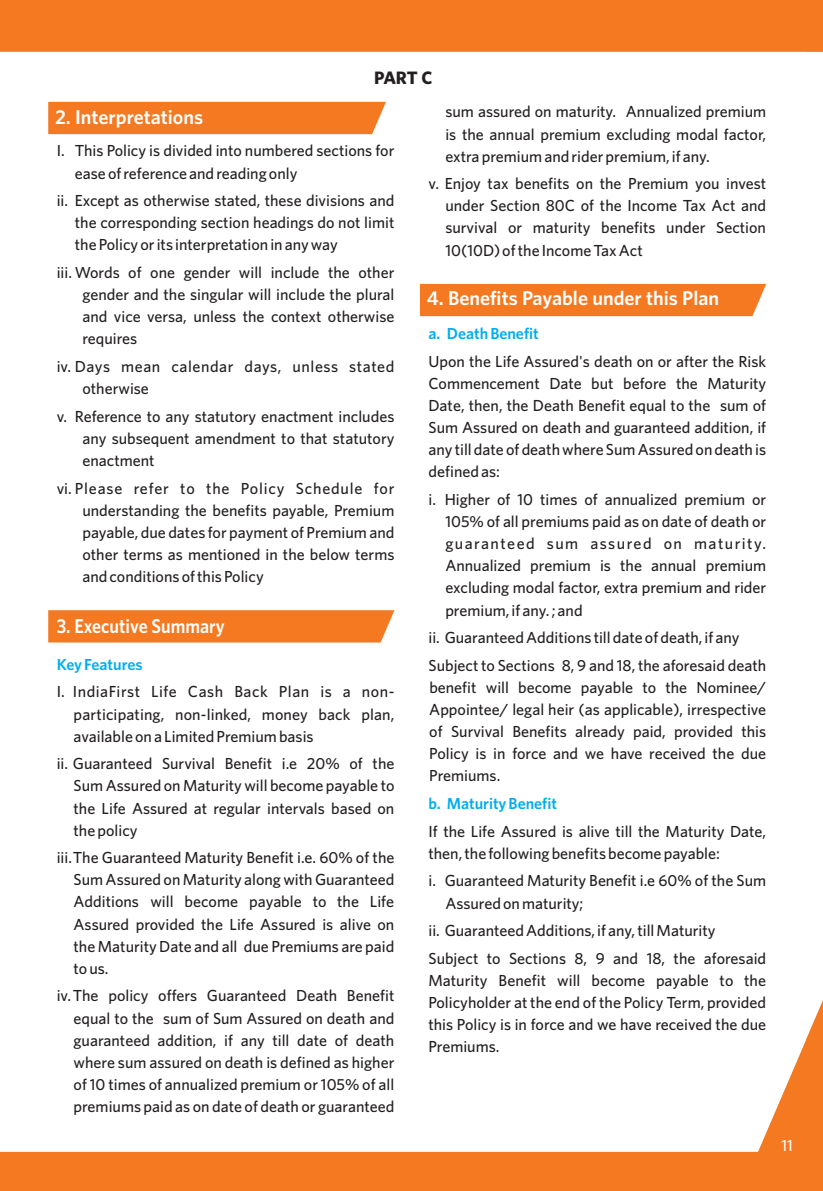
<style>
.page{position:relative;width:823px;height:1191px;background:#fff}
.page>*{position:absolute;margin:0;border:0;box-sizing:border-box;transform-origin:0 0}
.t1{font:600 20px "Whitney";color:#fff}
.t2{font:600 20px "Whitney";color:#fff;scale:.9 1}
.t3{font:700 18px "Whitney";color:#231f20}
.t4{font:500 16px/22px "Whitney";color:#231f20;text-align:justify}
.t5{font:500 16px/22px "Whitney";letter-spacing:.035em;color:#231f20}
.t6{font:600 16px "Whitney";color:#00aeef}
.t7{font:500 16px "Whitney";color:#fff}
</style>
<div class="page">
<div style="left:0;top:0;width:822px;height:1191px;background:#f47920"></div>
<div style="left:805px;top:52px;width:17px;height:990px;background:#fff"></div>
<div style="left:0;top:52px;width:805px;height:1099px;background:#fff"></div>
<svg style="left:48px;top:102px;width:338px;height:32px"></svg>
<svg style="left:48px;top:610px;width:346px;height:32px"></svg>
<svg style="left:420px;top:284px;width:345px;height:32px"></svg>
<p class="t3" style="left:374px;top:71px;width:60px">PART C</p>
<p class="t1" style="left:55px;top:110px;width:149px">2. Interpretations</p>
<p class="t4" style="left:75px;top:141px;width:321px;text-indent:-18px">I. This Policy is divided into numbered sections for ease of reference and reading only</p>
<p class="t4" style="left:75px;top:191px;width:321px;text-indent:-18px">ii. Except as otherwise stated, these divisions and the corresponding section headings do not limit the Policy or its interpretation in any way</p>
<p class="t4" style="left:82px;top:263px;width:313px;text-indent:-26px">iii. Words of one gender will include the other gender and the singular will include the plural and vice versa, unless the context otherwise requires</p>
<p class="t5" style="left:82px;top:357px;width:313px;text-indent:-26px">iv. Days mean calendar days, unless stated otherwise</p>
<p class="t4" style="left:82px;top:406px;width:313px;text-indent:-26px">v. Reference to any statutory enactment includes any subsequent amendment to that statutory enactment</p>
<p class="t4" style="left:82px;top:478px;width:313px;text-indent:-26px">vi. Please refer to the Policy Schedule for understanding the benefits payable, Premium payable, due dates for payment of Premium and other terms as mentioned in the below terms and conditions of this Policy</p>
<p class="t2" style="left:57px;top:618px;width:188px">3. Executive Summary</p>
<p class="t6" style="left:57px;top:658px;width:87px">Key Features</p>
<p class="t4" style="left:74px;top:682px;width:322px;text-indent:-17px">I. IndiaFirst Life Cash Back Plan is a non&shy;participating, non-linked, money back plan, available on a Limited Premium basis</p>
<p class="t4" style="left:74px;top:754px;width:322px;text-indent:-17px">ii. Guaranteed Survival Benefit i.e 20% of the Sum Assured on Maturity will become payable to the Life Assured at regular intervals based on the policy</p>
<p class="t4" style="left:73px;top:848px;width:322px;text-indent:-17px">iii. The Guaranteed Maturity Benefit i.e. 60% of the Sum Assured on Maturity along with Guaranteed Additions will become payable to the Life Assured provided the Life Assured is alive on the Maturity Date and all due Premiums are paid to us.</p>
<p class="t4" style="left:73px;top:986px;width:322px;text-indent:-17px">iv. The policy offers Guaranteed Death Benefit equal to the sum of Sum Assured on death and guaranteed addition, if any till date of death where sum assured on death is defined as higher of 10 times of annualized premium or 105% of all premiums paid as on date of death or guaranteed</p>
<p class="t4" style="left:445px;top:102px;width:322px">sum assured on maturity. Annualized premium is the annual premium excluding modal factor, extra premium and rider premium, if any.</p>
<p class="t4" style="left:445px;top:174px;width:322px;text-indent:-17px">v. Enjoy tax benefits on the Premium you invest under Section 80C of the Income Tax Act and survival or maturity benefits under Section 10(10D) of the Income Tax Act</p>
<p class="t1" style="left:426px;top:291px;width:293px">4. Benefits Payable under this Plan</p>
<p class="t6" style="left:428px;top:328px;width:112px">a. Death Benefit</p>
<p class="t4" style="left:428px;top:351px;width:339px">Upon the Life Assured's death on or after the Risk Commencement Date but before the Maturity Date, then, the Death Benefit equal to the sum of Sum Assured on death and guaranteed addition, if any till date of death where Sum Assured on death is defined as:</p>
<p class="t4" style="left:445px;top:490px;width:322px;text-indent:-17px">i. Higher of 10 times of annualized premium or 105% of all premiums paid as on date of death or guaranteed sum assured on maturity.<br>Annualized premium is the annual premium excluding modal factor, extra premium and rider premium, if any. ; and</p>
<p class="t4" style="left:428px;top:625px;width:339px;line-height:27.6px">ii. Guaranteed Additions till date of death, if any<br>Subject to Sections 8, 9 and 18, the aforesaid death</p>
<p class="t4" style="left:429px;top:677px;width:338px">benefit will become payable to the Nominee/ Appointee/ legal heir (as applicable), irrespective of Survival Benefits already paid, provided this Policy is in force and we have received the due Premiums.</p>
<p class="t6" style="left:428px;top:797px;width:130px">b. Maturity Benefit</p>
<p class="t4" style="left:428px;top:821px;width:339px">If the Life Assured is alive till the Maturity Date, then, the following benefits become payable:</p>
<p class="t4" style="left:445px;top:871px;width:322px;text-indent:-17px">i. Guaranteed Maturity Benefit i.e 60% of the Sum<br>Assured on maturity;</p>
<p class="t4" style="left:428px;top:918px;width:339px;line-height:27.6px">ii. Guaranteed Additions, if any, till Maturity<br>Subject to Sections 8, 9 and 18, the aforesaid</p>
<p class="t4" style="left:428px;top:970px;width:339px">Maturity Benefit will become payable to the Policyholder at the end of the Policy Term, provided this Policy is in force and we have received the due Premiums.</p>
<p class="t7" style="left:780px;top:1140px;width:13px">11</p>
</div>
